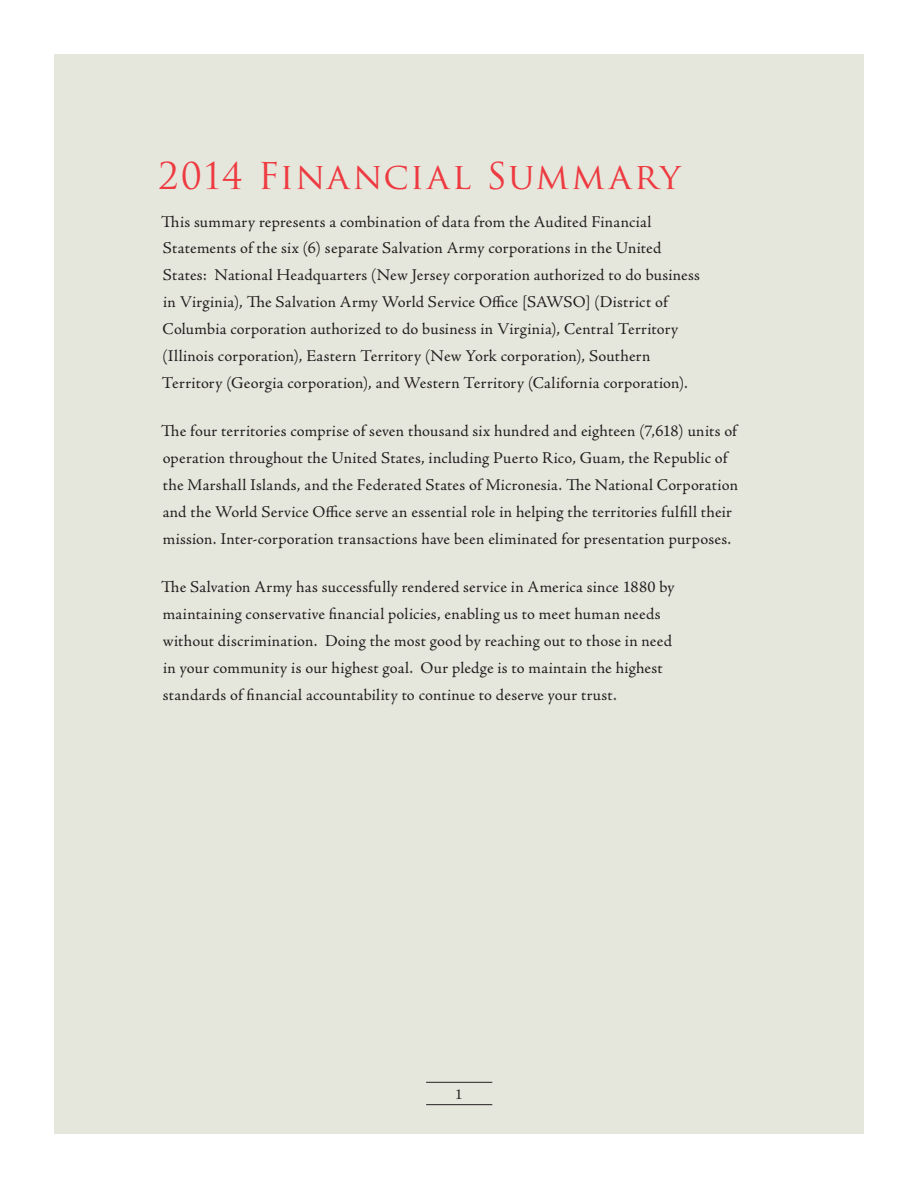
<style>
.page{position:relative;width:918px;height:1188px;background:#fff}
.page>*{position:absolute;margin:0;border:0;box-sizing:border-box;transform-origin:0 0}
.t1{font:36px "Trajan Pro";letter-spacing:.04em;color:#ee3a41}
.t2{font:16.5px/27px "Adobe Jenson Pro";letter-spacing:.015em;color:#231f20}
.t3{font:15px "Adobe Jenson Pro";color:#231f20}
</style>
<div class="page">
<div style="left:54px;top:54px;width:810px;height:1080px;background:#e6e7dc"></div>
<hr style="left:426px;top:1082px;width:66px;height:1px;background:#231f20">
<hr style="left:426px;top:1104px;width:66px;height:1px;background:#231f20">
<h1 class="t1" style="left:158px;top:153px;width:524px">2014 Financial Summary</h1>
<p class="t2" style="left:161px;top:208px;width:540px">This summary represents a combination of data from the Audited Financial Statements of the six (6) separate Salvation Army corporations in the United States: National Headquarters (New Jersey corporation authorized to do business in Virginia), The Salvation Army World Service Office [SAWSO] (District of Columbia corporation authorized to do business in Virginia), Central Territory (Illinois corporation), Eastern Territory (New York corporation), Southern Territory (Georgia corporation), and Western Territory (California corporation).</p>
<p class="t2" style="left:161px;top:418px;width:578px">The four territories comprise of seven thousand six hundred and eighteen (7,618) units of operation throughout the United States, including Puerto Rico, Guam, the Republic of the Marshall Islands, and the Federated States of Micronesia. The National Corporation and the World Service Office serve an essential role in helping the territories fulfill their mission. Inter-corporation transactions have been eliminated for presentation purposes.</p>
<p class="t2" style="left:161px;top:574px;width:515px">The Salvation Army has successfully rendered service in America since 1880 by maintaining conservative financial policies, enabling us to meet human needs without discrimination. Doing the most good by reaching out to those in need in your community is our highest goal. Our pledge is to maintain the highest standards of financial accountability to continue to deserve your trust.</p>
<p class="t3" style="left:455px;top:1086px;width:9px">1</p>
</div>
